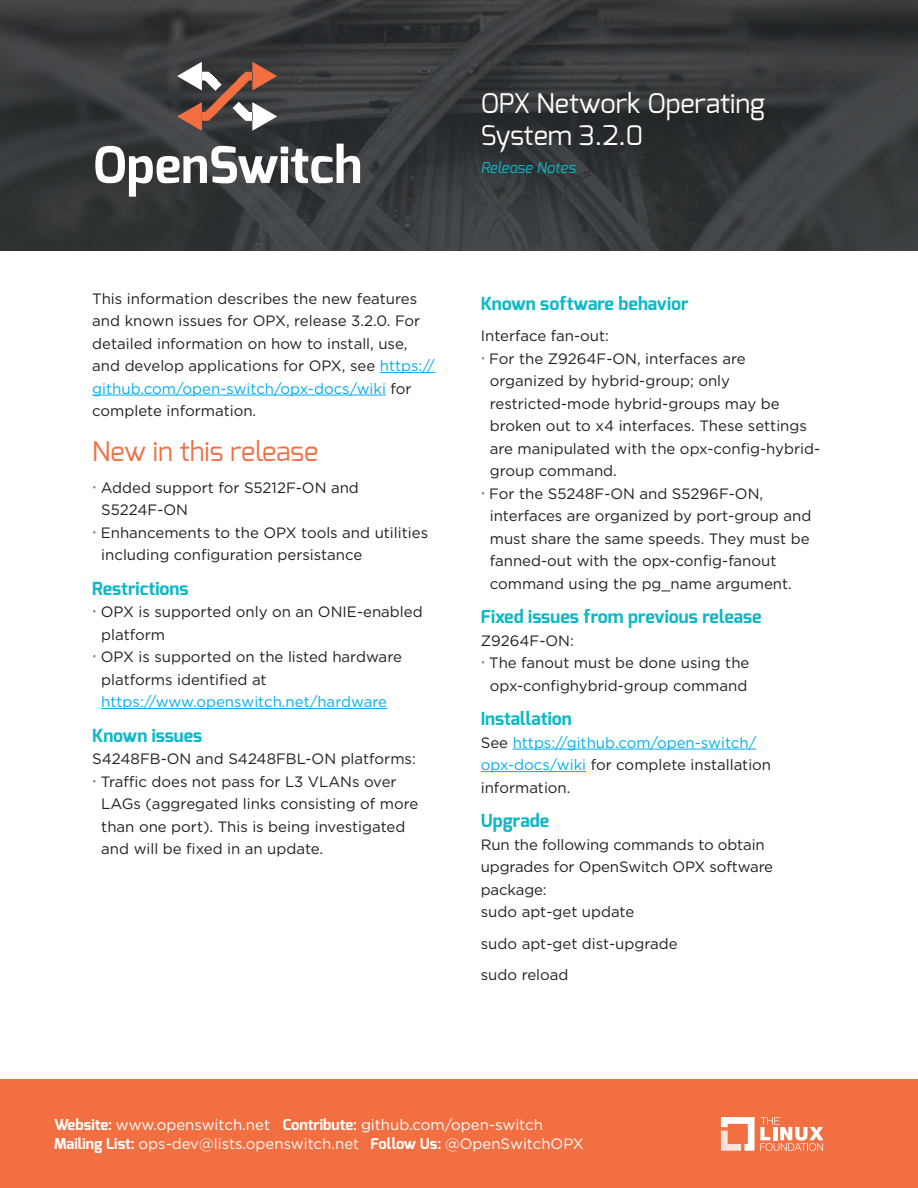
<style>
.page{position:relative;width:918px;height:1188px;background:#fff}
.page>*{position:absolute;margin:0;border:0;box-sizing:border-box;transform-origin:0 0}
.t1{font:700 50.4px "Exo";color:#fff}
.t2{font:27px/32.4px "Exo";color:#fff}
.t3{font:27px "Exo";color:#f26f42}
.t4{font:700 18px "Exo";color:#0bb8c6}
.t5{font:15px/22.5px "Gotham";color:#231f20}
.t6{font:15px/18.8px "Gotham";color:#fff}
.t7{font:15px/22.5px "Gotham";color:#00aeef}
.t8{font:italic 15px "Exo";color:#0bb8c6}
.s1{color:#00aeef}
.s2{font-family:"Exo";color:#758588}
.s3{color:#231f20}
.s4{font-family:"Exo";font-weight:700}
</style>
<div class="page">
<svg style="left:0;top:0;width:918px;height:251px;background:#36393b"></svg>
<svg style="left:177px;top:62px;width:100px;height:69px;background:#7a635c"></svg>
<hr style="left:513px;top:749px;width:243px;height:1px;background:#00aeef">
<hr style="left:481px;top:771px;width:105px;height:1px;background:#00aeef">
<hr style="left:380px;top:372px;width:55px;height:1px;background:#00aeef">
<hr style="left:92px;top:395px;width:294px;height:1px;background:#00aeef">
<hr style="left:101px;top:708px;width:286px;height:1px;background:#00aeef">
<div style="left:0;top:1079px;width:918px;height:109px;background:#f26f42"></div>
<svg style="left:721px;top:1117px;width:103px;height:34px"></svg>
<p class="t1" style="left:93px;top:133px;width:271px">OpenSwitch</p>
<p class="t5" style="left:92px;top:287px;width:344px">This information describes the new features and known issues for OPX, release 3.2.0. For detailed information on how to install, use, and develop applications for OPX, see <span class="s1">https:// github.com/open-switch/opx-docs/wiki</span> for complete information.</p>
<p class="t3" style="left:92px;top:434px;width:227px">New in this release</p>
<p class="t5" style="left:101px;top:476px;width:259px;text-indent:-9px"><span class="s2">•</span> Added support for S5212F-ON and<br>S5224F-ON</p>
<p class="t5" style="left:101px;top:521px;width:328px;text-indent:-9px"><span class="s2">•</span> Enhancements to the OPX tools and utilities including configuration persistance</p>
<p class="t4" style="left:92px;top:577px;width:98px">Restrictions</p>
<p class="t5" style="left:101px;top:600px;width:323px;text-indent:-9px"><span class="s2">•</span> OPX is supported only on an ONIE-enabled platform</p>
<p class="t5" style="left:101px;top:645px;width:302px;text-indent:-9px"><span class="s2">•</span> OPX is supported on the listed hardware platforms identified at <span class="s1">https://www.openswitch.net/hardware</span></p>
<p class="t4" style="left:92px;top:724px;width:112px">Known issues</p>
<p class="t5" style="left:92px;top:747px;width:325px">S4248FB-ON and S4248FBL-ON platforms:</p>
<p class="t5" style="left:101px;top:770px;width:319px;text-indent:-9px"><span class="s2">•</span> Traffic does not pass for L3 VLANs over LAGs (aggregated links consisting of more than one port). This is being investigated and will be fixed in an update.</p>
<p class="t2" style="left:481px;top:87px;width:286px">OPX Network Operating<br>System 3.2.0</p>
<p class="t8" style="left:481px;top:158px;width:96px">Release Notes</p>
<p class="t4" style="left:481px;top:292px;width:209px">Known software behavior</p>
<p class="t5" style="left:481px;top:324px;width:130px">Interface fan-out:</p>
<p class="t5" style="left:490px;top:347px;width:332px;text-indent:-9px"><span class="s2">•</span> For the Z9264F-ON, interfaces are organized by hybrid-group; only restricted-mode hybrid-groups may be broken out to x4 interfaces. These settings are manipulated with the opx-config-hybrid&shy;group command.</p>
<p class="t5" style="left:490px;top:482px;width:323px;text-indent:-9px"><span class="s2">•</span> For the S5248F-ON and S5296F-ON, interfaces are organized by port-group and must share the same speeds. They must be fanned-out with the opx-config-fanout command using the pg_name argument.</p>
<p class="t4" style="left:481px;top:605px;width:282px">Fixed issues from previous release</p>
<p class="t5" style="left:481px;top:629px;width:95px">Z9264F-ON:</p>
<p class="t5" style="left:481px;top:651px;width:270px;text-align:center"><span class="s2">•</span> The fanout must be done using the opx-confighybrid-group command</p>
<p class="t4" style="left:481px;top:707px;width:93px">Installation</p>
<p class="t7" style="left:481px;top:731px;width:292px"><span class="s3">See</span> https://github.com/open-switch/ opx-docs/wiki <span class="s3">for complete installation information.</span></p>
<p class="t4" style="left:481px;top:809px;width:70px">Upgrade</p>
<p class="t5" style="left:481px;top:833px;width:294px">Run the following commands to obtain upgrades for OpenSwitch OPX software package:<br>sudo apt-get update</p>
<p class="t5" style="left:481px;top:932px;width:198px">sudo apt-get dist-upgrade</p>
<p class="t5" style="left:481px;top:963px;width:89px">sudo reload</p>
<p class="t6" style="left:54px;top:1115px;width:531px"><span class="s4">Website:</span> www.openswitch.net <span class="s4">Contribute:</span> github.com/open-switch<br><span class="s4">Mailing List:</span> ops-dev@lists.openswitch.net <span class="s4">Follow Us:</span> @OpenSwitchOPX</p>
</div>
